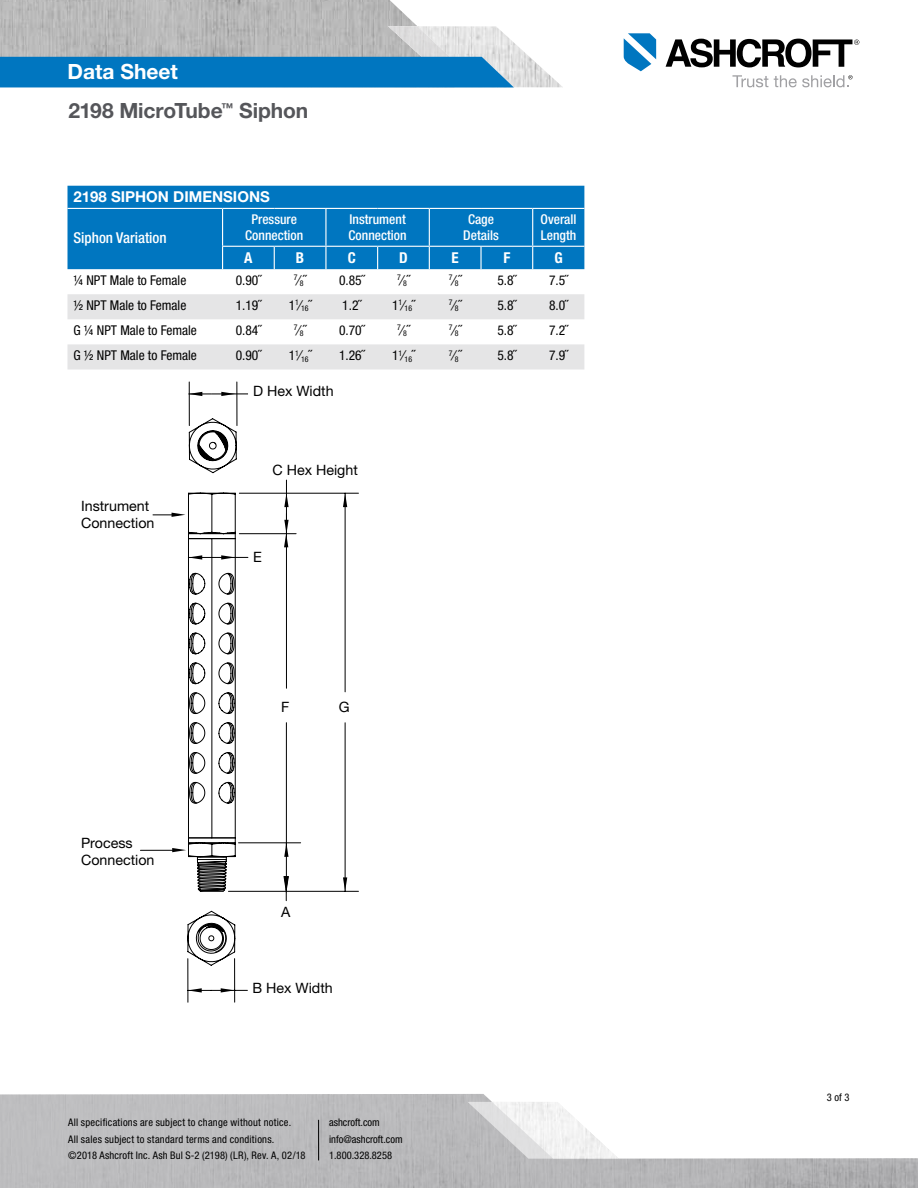
<style>
.page{position:relative;width:918px;height:1188px;background:#fff}
.page>*{position:absolute;margin:0;border:0;box-sizing:border-box;transform-origin:0 0}
.t1{font:700 21px/39.9px "Helvetica Neue LT Pro";color:#55565a}
.t2{font:700 15px "Helvetica Neue LT Pro";color:#fff}
.t3{font:500 condensed 15px "Helvetica Neue LT Pro";color:#fff}
.t4{font:700 condensed 15px "Helvetica Neue LT Pro";color:#fff}
.t5{font:14.25px/17.1px "Helvetica Neue LT Pro";color:#000}
.t6{font:condensed 13.5px "Helvetica Neue LT Pro";color:#000}
.t7{font:500 condensed 13.5px/16.2px "Helvetica Neue LT Pro";color:#fff;text-align:center}
.t8{font:condensed 10.5px/16.5px "Helvetica Neue LT Pro";letter-spacing:.02em;color:#000}
.t9{font:condensed 10.5px/16.5px "Helvetica Neue LT Pro";color:#000}
.t10{font:condensed 7.8px "Helvetica Neue LT Pro";color:#000}
.s1{color:#fff}
.s2{font-size:13.5px}
</style>
<div class="page">
<hr style="left:4px;top:87px;width:451px;height:1px;background:#ceced0">
<img style="left:0;top:0;width:417px;height:26px">
<svg style="left:732px;top:75px;width:36px;height:12px"></svg>
<svg style="left:624px;top:33px;width:32px;height:38px"></svg>
<svg style="left:666px;top:39px;width:193px;height:28px"></svg>
<svg style="left:0;top:26px;width:562px;height:61px;background:#71a4c5"></svg>
<svg style="left:774px;top:75px;width:79px;height:12px"></svg>
<svg style="left:0;top:1094px;width:918px;height:94px;fill:#bcbcbe"></svg>
<svg style="left:468px;top:1102px;width:151px;height:57px"></svg>
<hr style="left:318px;top:1120px;width:1px;height:40px;background:#000">
<svg style="left:237px;top:479px;width:64px;height:422px"></svg>
<svg style="left:284px;top:494px;width:5px;height:13px"></svg>
<hr style="left:239px;top:533px;width:57px;height:1px;background:#000">
<hr style="left:286px;top:480px;width:1px;height:208px;background:#000">
<svg style="left:284px;top:843px;width:5px;height:14px"></svg>
<hr style="left:286px;top:843px;width:1px;height:40px;background:#000">
<svg style="left:343px;top:494px;width:4px;height:13px"></svg>
<svg style="left:343px;top:877px;width:4px;height:14px"></svg>
<hr style="left:239px;top:493px;width:119px;height:1px;background:#000">
<hr style="left:228px;top:891px;width:130px;height:1px;background:#000">
<hr style="left:345px;top:493px;width:1px;height:199px;background:#000">
<hr style="left:345px;top:723px;width:1px;height:168px;background:#000">
<svg style="left:221px;top:392px;width:14px;height:4px"></svg>
<hr style="left:189px;top:382px;width:1px;height:44px;background:#000">
<hr style="left:237px;top:382px;width:1px;height:44px;background:#000">
<svg style="left:188px;top:392px;width:24px;height:4px"></svg>
<hr style="left:212px;top:393px;width:36px;height:1px;background:#000">
<svg style="left:221px;top:988px;width:13px;height:5px"></svg>
<hr style="left:187px;top:959px;width:1px;height:43px;background:#000">
<hr style="left:234px;top:959px;width:1px;height:43px;background:#000">
<svg style="left:188px;top:988px;width:23px;height:5px"></svg>
<hr style="left:211px;top:990px;width:36px;height:1px;background:#000">
<hr style="left:140px;top:850px;width:34px;height:1px;background:#000">
<hr style="left:212px;top:557px;width:36px;height:1px;background:#000">
<svg style="left:283px;top:876px;width:7px;height:16px"></svg>
<svg style="left:153px;top:418px;width:84px;height:548px"></svg>
<svg style="left:284px;top:520px;width:5px;height:27px"></svg>
<hr style="left:286px;top:723px;width:1px;height:124px;background:#000">
<svg style="left:68px;top:294px;width:516px;height:76px"></svg>
<div style="left:68px;top:186px;width:516px;height:83px;background:#0076c0"></div>
<hr style="left:222px;top:246px;width:52px;height:1px;background:#fff">
<hr style="left:274px;top:246px;width:52px;height:1px;background:#fff">
<hr style="left:326px;top:246px;width:52px;height:1px;background:#fff">
<hr style="left:378px;top:246px;width:51px;height:1px;background:#fff">
<hr style="left:429px;top:246px;width:52px;height:1px;background:#fff">
<hr style="left:481px;top:246px;width:52px;height:1px;background:#fff">
<hr style="left:533px;top:246px;width:51px;height:1px;background:#fff">
<h1 class="t1" style="left:68px;top:51px;width:242px"><span class="s1">Data Sheet<br></span>2198 MicroTube<sup>™</sup> Siphon</h1>
<p class="t2" style="left:74px;top:188px;width:198px">2198 SIPHON DIMENSIONS</p>
<p class="t3" style="left:74px;top:229px;width:95px">Siphon Variation</p>
<p class="t7" style="left:245px;top:211px;width:59px">Pressure<br>Connection</p>
<p class="t7" style="left:349px;top:211px;width:59px;text-align:left">Instrument<br>Connection</p>
<p class="t7" style="left:463px;top:211px;width:37px">Cage<br>Details</p>
<p class="t7" style="left:541px;top:211px;width:37px;text-align:left">Overall<br>Length</p>
<p class="t4" style="left:244px;top:249px;width:10px">A</p>
<p class="t4" style="left:296px;top:249px;width:10px">B</p>
<p class="t4" style="left:348px;top:249px;width:10px">C</p>
<p class="t4" style="left:399px;top:249px;width:10px">D</p>
<p class="t4" style="left:452px;top:249px;width:9px">E</p>
<p class="t4" style="left:503px;top:249px;width:8px">F</p>
<p class="t4" style="left:554px;top:249px;width:10px">G</p>
<p class="t6" style="left:74px;top:272px;width:114px">¼ NPT Male to Female</p>
<p class="t6" style="left:236px;top:272px;width:27px">0.90˝</p>
<p class="t10" style="left:294px;top:276px;width:14px">7<span class="s2">⁄</span>8<span class="s2">˝</span></p>
<p class="t6" style="left:339px;top:272px;width:27px">0.85˝</p>
<p class="t10" style="left:397px;top:276px;width:14px">7<span class="s2">⁄</span>8<span class="s2">˝</span></p>
<p class="t10" style="left:449px;top:276px;width:14px">7<span class="s2">⁄</span>8<span class="s2">˝</span></p>
<p class="t6" style="left:497px;top:272px;width:20px">5.8˝</p>
<p class="t6" style="left:549px;top:272px;width:20px">7.5˝</p>
<p class="t6" style="left:74px;top:297px;width:114px">½ NPT Male to Female</p>
<p class="t6" style="left:236px;top:297px;width:27px">1.19˝</p>
<p class="t6" style="left:289px;top:297px;width:24px">1<sup>1</sup>⁄<sub>16</sub>˝</p>
<p class="t6" style="left:342px;top:297px;width:20px">1.2˝</p>
<p class="t6" style="left:392px;top:297px;width:24px">1<sup>1</sup>⁄<sub>16</sub>˝</p>
<p class="t10" style="left:449px;top:301px;width:14px">7<span class="s2">⁄</span>8<span class="s2">˝</span></p>
<p class="t6" style="left:497px;top:297px;width:20px">5.8˝</p>
<p class="t6" style="left:549px;top:297px;width:20px">8.0˝</p>
<p class="t6" style="left:74px;top:322px;width:125px">G ¼ NPT Male to Female</p>
<p class="t6" style="left:236px;top:322px;width:27px">0.84˝</p>
<p class="t10" style="left:294px;top:326px;width:14px">7<span class="s2">⁄</span>8<span class="s2">˝</span></p>
<p class="t6" style="left:339px;top:322px;width:27px">0.70˝</p>
<p class="t10" style="left:397px;top:326px;width:14px">7<span class="s2">⁄</span>8<span class="s2">˝</span></p>
<p class="t10" style="left:449px;top:326px;width:14px">7<span class="s2">⁄</span>8<span class="s2">˝</span></p>
<p class="t6" style="left:497px;top:322px;width:20px">5.8˝</p>
<p class="t6" style="left:549px;top:322px;width:20px">7.2˝</p>
<p class="t6" style="left:74px;top:347px;width:125px">G ½ NPT Male to Female</p>
<p class="t6" style="left:236px;top:347px;width:27px">0.90˝</p>
<p class="t6" style="left:289px;top:347px;width:24px">1<sup>1</sup>⁄<sub>16</sub>˝</p>
<p class="t6" style="left:339px;top:347px;width:27px">1.26˝</p>
<p class="t6" style="left:392px;top:347px;width:24px">1<sup>1</sup>⁄<sub>16</sub>˝</p>
<p class="t10" style="left:449px;top:351px;width:14px">7<span class="s2">⁄</span>8<span class="s2">˝</span></p>
<p class="t6" style="left:497px;top:347px;width:20px">5.8˝</p>
<p class="t6" style="left:549px;top:347px;width:20px">7.9˝</p>
<p class="t5" style="left:253px;top:382px;width:82px">D Hex Width</p>
<p class="t5" style="left:81px;top:497px;width:75px">Instrument<br>Connection</p>
<p class="t5" style="left:81px;top:834px;width:75px">Process<br>Connection</p>
<p class="t5" style="left:273px;top:461px;width:87px">C Hex Height</p>
<p class="t5" style="left:253px;top:548px;width:10px">E</p>
<p class="t5" style="left:281px;top:698px;width:10px">F</p>
<p class="t5" style="left:339px;top:698px;width:12px">G</p>
<p class="t5" style="left:281px;top:903px;width:11px">A</p>
<p class="t5" style="left:252px;top:979px;width:82px">B Hex Width</p>
<p class="t8" style="left:68px;top:1114px;width:239px">All specifications are subject to change without notice.<br>All sales subject to standard terms and conditions. ©2018 Ashcroft Inc. Ash Bul S-2 (2198) (LR), Rev. A, 02/18</p>
<p class="t9" style="left:329px;top:1114px;width:75px">ashcroft.com info@ashcroft.com<br>1.800.328.8258</p>
<p class="t8" style="left:827px;top:1089px;width:24px">3 of 3</p>
</div>
